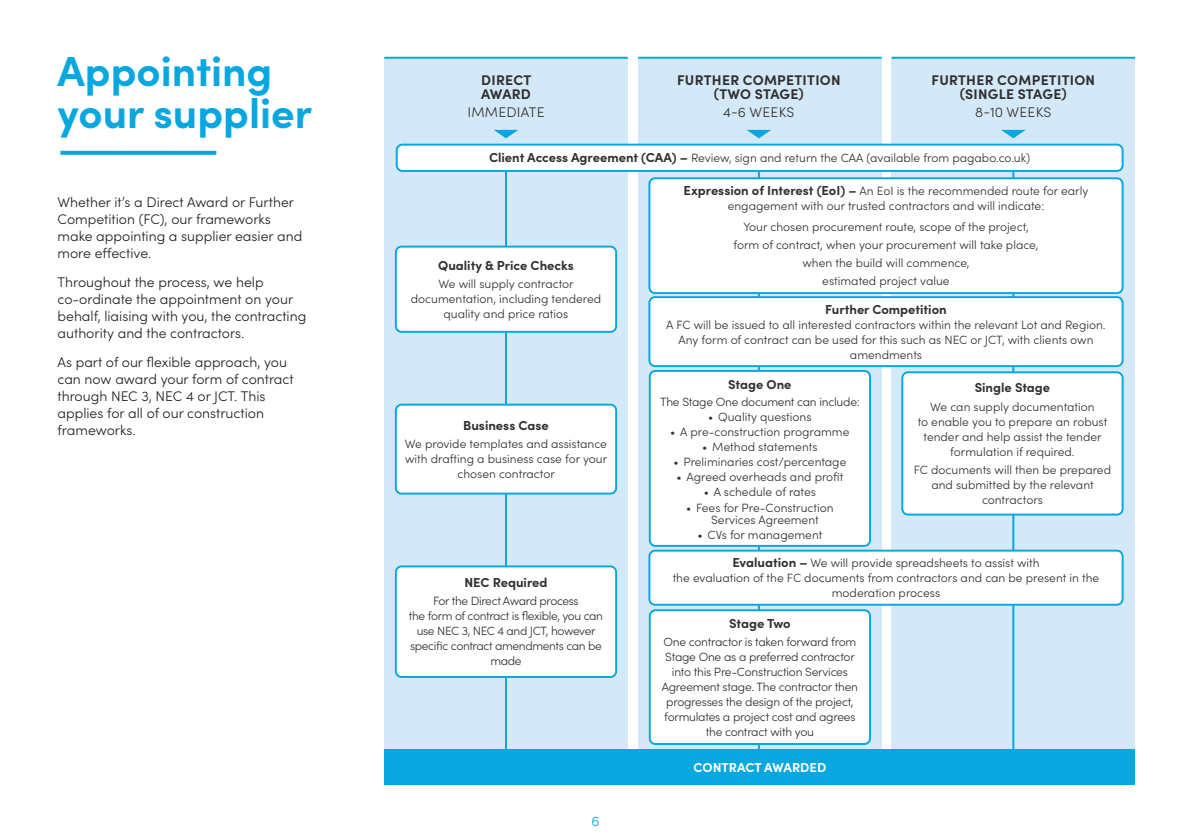
<style>
.page{position:relative;width:1191px;height:840px;background:#fff}
.page>*{position:absolute;margin:0;border:0;box-sizing:border-box;transform-origin:0 0}
.t1{font:700 42px/42px "Sofia Pro";color:#08a7e0}
.t2{font:300 14px/17px "Sofia Pro";color:#231f20}
.t3{font:700 14px/14px "Sofia Pro";letter-spacing:.02em;color:#312f30;text-align:center}
.t4{font:300 14px "Sofia Pro";letter-spacing:.02em;color:#312f30}
.t5{font:300 14px "Sofia Pro";color:#08a7e0}
.t6{font:700 13px "Sofia Pro";color:#312f30}
.t7{font:700 13px "Sofia Pro";color:#fff}
.t8{font:300 12px/15px "Sofia Pro";color:#312f30;text-align:center}
.t9{font:300 12px/15px "Sofia Pro";letter-spacing:-.02em;color:#312f30;text-align:center}
.t10{font:300 12px/15px "Sofia Pro";letter-spacing:-.03em;color:#312f30;text-align:center}
.s1{font-weight:700;font-size:13px}
</style>
<div class="page">
<svg style="left:60px;top:151px;width:156px;height:4px"></svg>
<div style="left:384px;top:58px;width:244px;height:725px;background:#d4e9f7"></div>
<div style="left:638px;top:58px;width:243px;height:725px;background:#d4e9f7"></div>
<div style="left:891px;top:58px;width:244px;height:725px;background:#d4e9f7"></div>
<hr style="left:758px;top:165px;width:2px;height:604px;background:#08a7e0">
<hr style="left:1012px;top:165px;width:2px;height:604px;background:#08a7e0">
<hr style="left:505px;top:165px;width:2px;height:604px;background:#08a7e0">
<svg style="left:494px;top:130px;width:24px;height:8px"></svg>
<svg style="left:747px;top:130px;width:24px;height:8px"></svg>
<svg style="left:1001px;top:130px;width:24px;height:8px"></svg>
<div style="left:397px;top:144px;width:725px;height:27px;background:#fff;border-radius:6px"></div>
<div style="left:396px;top:144px;width:727px;height:28px;border:2px solid #08a7e0;border-radius:6px"></div>
<div style="left:649px;top:178px;width:473px;height:115px;background:#fff;border-radius:6px"></div>
<div style="left:648px;top:177px;width:475px;height:117px;border:2px solid #08a7e0;border-radius:6px"></div>
<div style="left:649px;top:297px;width:473px;height:69px;background:#fff;border-radius:6px"></div>
<div style="left:648px;top:296px;width:475px;height:71px;border:2px solid #08a7e0;border-radius:6px"></div>
<div style="left:649px;top:550px;width:473px;height:54px;background:#fff;border-radius:6px"></div>
<div style="left:648px;top:549px;width:475px;height:56px;border:2px solid #08a7e0;border-radius:6px"></div>
<div style="left:396px;top:246px;width:220px;height:85px;background:#fff;border-radius:6px"></div>
<div style="left:395px;top:245px;width:222px;height:87px;border:2px solid #08a7e0;border-radius:6px"></div>
<div style="left:396px;top:404px;width:220px;height:89px;background:#fff;border-radius:6px"></div>
<div style="left:395px;top:403px;width:222px;height:91px;border:2px solid #08a7e0;border-radius:6px"></div>
<div style="left:396px;top:566px;width:220px;height:110px;background:#fff;border-radius:6px"></div>
<div style="left:395px;top:565px;width:222px;height:112px;border:2px solid #08a7e0;border-radius:6px"></div>
<div style="left:650px;top:610px;width:220px;height:133px;background:#fff;border-radius:6px"></div>
<div style="left:649px;top:609px;width:222px;height:135px;border:2px solid #08a7e0;border-radius:6px"></div>
<div style="left:902px;top:372px;width:220px;height:142px;background:#fff;border-radius:6px"></div>
<div style="left:901px;top:371px;width:222px;height:144px;border:2px solid #08a7e0;border-radius:6px"></div>
<div style="left:650px;top:370px;width:220px;height:175px;background:#fff;border-radius:6px"></div>
<div style="left:649px;top:370px;width:222px;height:176px;border:2px solid #08a7e0;border-radius:6px"></div>
<div style="left:384px;top:748px;width:751px;height:36px;background:#08a7e0"></div>
<hr style="left:384px;top:57px;width:244px;height:2px;background:#08a7e0">
<hr style="left:638px;top:57px;width:243px;height:2px;background:#08a7e0">
<hr style="left:891px;top:57px;width:244px;height:2px;background:#08a7e0">
<p class="t1" style="left:58px;top:47px;width:256px">Appointing your supplier</p>
<p class="t2" style="left:58px;top:192px;width:246px">Whether it’s a Direct Award or Further<br>Competition (FC), our frameworks make appointing a supplier easier and more effective.</p>
<p class="t2" style="left:58px;top:272px;width:250px">Throughout the process, we help co-ordinate the appointment on your behalf, liaising with you, the contracting authority and the contractors.</p>
<p class="t2" style="left:58px;top:352px;width:238px">As part of our flexible approach, you can now award your form of contract through NEC 3, NEC 4 or JCT. This applies for all of our construction frameworks.</p>
<p class="t3" style="left:677px;top:72px;width:165px">FURTHER COMPETITION (TWO STAGE)</p>
<p class="t3" style="left:931px;top:72px;width:165px">FURTHER COMPETITION (SINGLE STAGE)</p>
<p class="t3" style="left:481px;top:72px;width:52px;text-align:left">DIRECT<br>AWARD</p>
<p class="t4" style="left:467px;top:102px;width:79px">IMMEDIATE</p>
<p class="t4" style="left:723px;top:102px;width:73px">4-6 WEEKS</p>
<p class="t4" style="left:975px;top:102px;width:78px">8-10 WEEKS</p>
<p class="t8" style="left:489px;top:150px;width:543px"><span class="s1">Client Access Agreement (CAA) –</span> Review, sign and return the CAA (available from pagabo.co.uk)</p>
<p class="t8" style="left:683px;top:183px;width:406px"><span class="s1">Expression of Interest (EoI) –</span> An EoI is the recommended route for early engagement with our trusted contractors and will indicate:</p>
<p class="t8" style="left:743px;top:218px;width:287px">Your chosen procurement route, scope of the project,</p>
<p class="t8" style="left:733px;top:236px;width:306px">form of contract, when your procurement will take place,</p>
<p class="t8" style="left:802px;top:255px;width:169px">when the build will commence,</p>
<p class="t8" style="left:822px;top:273px;width:129px">estimated project value</p>
<p class="t6" style="left:825px;top:299px;width:123px">Further Competition</p>
<p class="t8" style="left:666px;top:316px;width:441px">A FC will be issued to all interested contractors within the relevant Lot and Region.<br>Any form of contract can be used for this such as NEC or JCT, with clients own amendments</p>
<p class="t6" style="left:438px;top:255px;width:137px">Quality &amp; Price Checks</p>
<p class="t8" style="left:411px;top:275px;width:192px">We will supply contractor documentation, including tendered quality and price ratios</p>
<p class="t6" style="left:463px;top:415px;width:87px">Business Case</p>
<p class="t8" style="left:405px;top:435px;width:204px">We provide templates and assistance with drafting a business case for your chosen contractor</p>
<p class="t6" style="left:464px;top:572px;width:85px">NEC Required</p>
<p class="t10" style="left:409px;top:592px;width:196px">For the Direct Award process<br>the form of contract is flexible, you can use NEC 3, NEC 4 and JCT, however specific contract amendments can be made</p>
<p class="t5" style="left:591px;top:810px;width:10px">6</p>
<p class="t6" style="left:728px;top:374px;width:65px">Stage One</p>
<p class="t9" style="left:660px;top:393px;width:201px">The Stage One document can include:</p>
<p class="t8" style="left:708px;top:408px;width:105px">• Quality questions</p>
<p class="t8" style="left:670px;top:423px;width:181px">• A pre-construction programme</p>
<p class="t8" style="left:702px;top:438px;width:117px">• Method statements</p>
<p class="t8" style="left:673px;top:453px;width:174px">• Preliminaries cost/percentage</p>
<p class="t8" style="left:676px;top:468px;width:168px">• Agreed overheads and profit</p>
<p class="t8" style="left:704px;top:484px;width:114px">• A schedule of rates</p>
<p class="t8" style="left:711px;top:500px;width:124px;line-height:12px;text-align:left;text-indent:-25px">• Fees for Pre-Construction<br>Services Agreement</p>
<p class="t8" style="left:697px;top:526px;width:126px">• CVs for management</p>
<p class="t6" style="left:974px;top:377px;width:77px">Single Stage</p>
<p class="t8" style="left:917px;top:398px;width:191px">We can supply documentation<br>to enable you to prepare an robust tender and help assist the tender formulation if required.</p>
<p class="t8" style="left:914px;top:461px;width:199px">FC documents will then be prepared and submitted by the relevant contractors</p>
<p class="t8" style="left:672px;top:554px;width:428px"><span class="s1">Evaluation –</span> We will provide spreadsheets to assist with<br>the evaluation of the FC documents from contractors and can be present in the moderation process</p>
<p class="t6" style="left:729px;top:613px;width:63px">Stage Two</p>
<p class="t9" style="left:661px;top:633px;width:198px">One contractor is taken forward from Stage One as a preferred contractor into this Pre-Construction Services Agreement stage. The contractor then progresses the design of the project, formulates a project cost and agrees the contract with you</p>
<p class="t7" style="left:693px;top:756px;width:134px">CONTRACT AWARDED</p>
</div>
